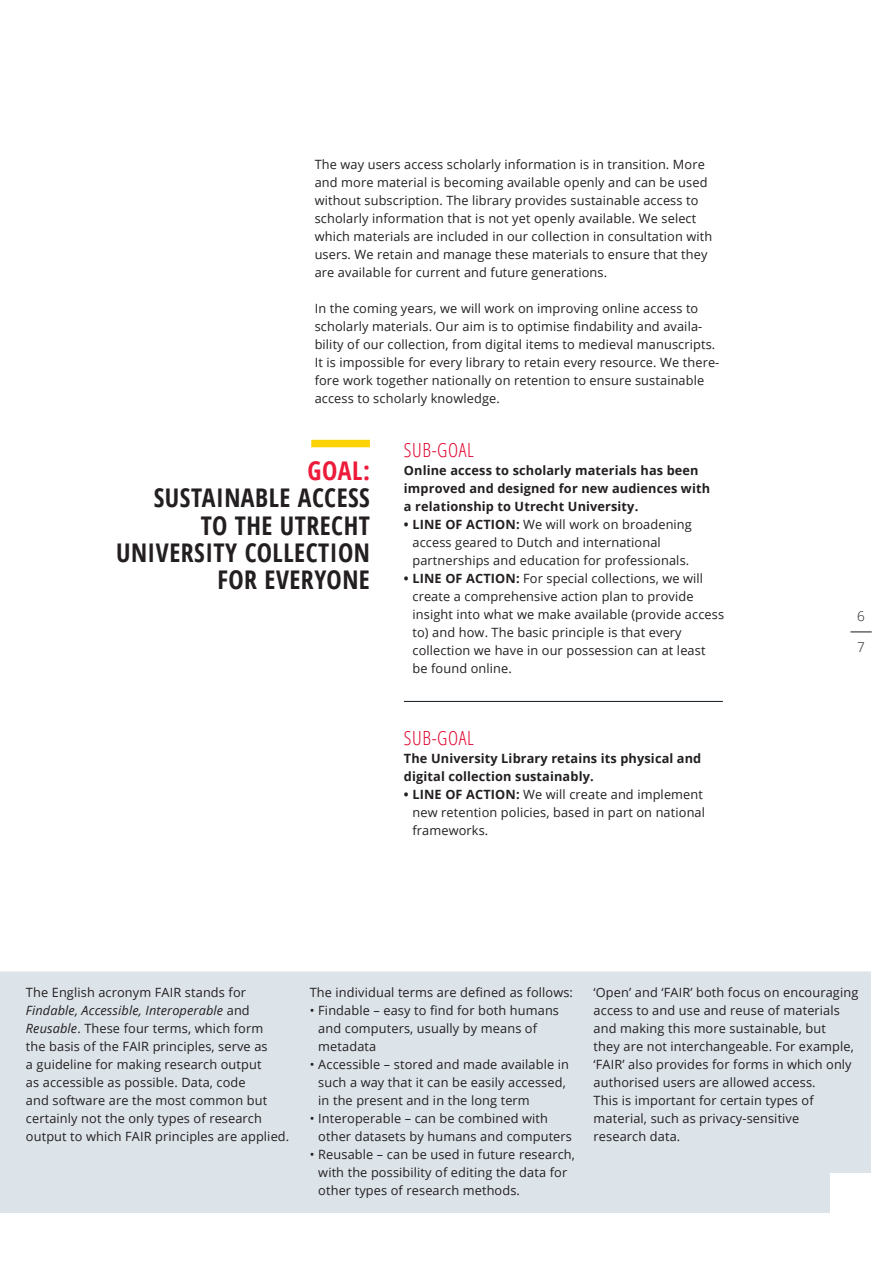
<style>
.page{position:relative;width:893px;height:1263px;background:#fff}
.page>*{position:absolute;margin:0;border:0;box-sizing:border-box;transform-origin:0 0}
.t1{font:700 25.8px/27.3px "Open Sans Condensed";letter-spacing:.02em;color:#231f20;text-align:right}
.t2{font:700 25.8px "Open Sans Condensed";color:#ed1a3a}
.t3{font:300 19.5px "Open Sans Condensed";letter-spacing:.03em;color:#e0002d}
.t4{font:300 13.5px "Open Sans";color:#231f20}
.t5{font:12.75px/18px "Open Sans";letter-spacing:.01em;color:#231f20}
.t6{font:700 12.75px/18px "Open Sans";letter-spacing:.01em;color:#231f20}
.s1{font-weight:700}
.s2{font-style:italic}
</style>
<div class="page">
<div style="left:311px;top:440px;width:59px;height:7px;background:#fed304"></div>
<hr style="left:404px;top:701px;width:319px;height:1px;background:#101a21">
<svg style="left:850px;top:632px;width:22px;height:1px"></svg>
<div style="left:0;top:938px;width:871px;height:275px;background:#dce4ea"></div>
<div style="left:0;top:885px;width:893px;height:85px;background:#fff"></div>
<hr style="left:0;top:971px;width:893px;height:1px;background:#fff">
<div style="left:830px;top:1174px;width:63px;height:58px;background:#fff"></div>
<p class="t5" style="left:315px;top:155px;width:399px">The way users access scholarly information is in transition. More and more material is becoming available openly and can be used without subscription. The library provides sustainable access to scholarly information that is not yet openly available. We select which materials are included in our collection in consultation with users. We retain and manage these materials to ensure that they are available for current and future generations.</p>
<p class="t5" style="left:315px;top:299px;width:406px">In the coming years, we will work on improving online access to scholarly materials. Our aim is to optimise findability and availa&shy;bility of our collection, from digital items to medieval manuscripts.<br>It is impossible for every library to retain every resource. We there&shy;fore work together nationally on retention to ensure sustainable access to scholarly knowledge.</p>
<p class="t3" style="left:404px;top:436px;width:71px">SUB-GOAL</p>
<p class="t6" style="left:404px;top:461px;width:308px">Online access to scholarly materials has been improved and designed for new audiences with</p>
<p class="t6" style="left:404px;top:497px;width:236px">a relationship to Utrecht University.</p>
<p class="t5" style="left:404px;top:515px;width:289px"><span class="s1">• LINE OF ACTION:</span> We will work on broadening</p>
<p class="t5" style="left:412px;top:533px;width:250px">access geared to Dutch and international</p>
<p class="t5" style="left:412px;top:551px;width:278px">partnerships and education for professionals.</p>
<p class="t5" style="left:404px;top:569px;width:301px"><span class="s1">• LINE OF ACTION:</span> For special collections, we will</p>
<p class="t5" style="left:412px;top:587px;width:313px">create a comprehensive action plan to provide insight into what we make available (provide access to) and how. The basic principle is that every</p>
<p class="t5" style="left:412px;top:641px;width:295px">collection we have in our possession can at least</p>
<p class="t5" style="left:412px;top:659px;width:101px">be found online.</p>
<p class="t2" style="left:308px;top:452px;width:64px">GOAL:</p>
<p class="t1" style="left:154px;top:484px;width:218px">SUSTAINABLE ACCESS</p>
<p class="t1" style="left:201px;top:511px;width:171px">TO THE UTRECHT</p>
<p class="t1" style="left:116px;top:538px;width:255px">UNIVERSITY COLLECTION<br>FOR EVERYONE</p>
<p class="t3" style="left:404px;top:724px;width:71px">SUB-GOAL</p>
<p class="t6" style="left:404px;top:749px;width:299px">The University Library retains its physical and digital collection sustainably.</p>
<p class="t5" style="left:412px;top:785px;width:294px;text-indent:-9px"><span class="s1">• LINE OF ACTION:</span> We will create and implement new retention policies, based in part on national frameworks.</p>
<p class="t4" style="left:857px;top:607px;width:9px">6</p>
<p class="t4" style="left:857px;top:638px;width:9px">7</p>
<p class="t5" style="left:26px;top:983px;width:265px">The English acronym FAIR stands for <span class="s2">Findable, Accessible, Interoperable</span> and <span class="s2">Reusable</span>. These four terms, which form<br>the basis of the FAIR principles, serve as<br>a guideline for making research output<br>as accessible as possible. Data, code<br>and software are the most common but certainly not the only types of research output to which FAIR principles are applied.</p>
<p class="t5" style="left:310px;top:983px;width:265px">The individual terms are defined as follows:</p>
<p class="t5" style="left:318px;top:1001px;width:242px;text-indent:-9px">• Findable – easy to find for both humans and computers, usually by means of</p>
<p class="t5" style="left:318px;top:1037px;width:59px">metadata</p>
<p class="t5" style="left:318px;top:1055px;width:252px;text-indent:-9px">• Accessible – stored and made available in such a way that it can be easily accessed, in the present and in the long term</p>
<p class="t5" style="left:318px;top:1109px;width:255px;text-indent:-9px">• Interoperable – can be combined with other datasets by humans and computers</p>
<p class="t5" style="left:318px;top:1145px;width:258px;text-indent:-9px">• Reusable – can be used in future research, with the possibility of editing the data for other types of research methods.</p>
<p class="t5" style="left:594px;top:983px;width:266px">‘Open’ and ‘FAIR’ both focus on encouraging access to and use and reuse of materials and making this more sustainable, but<br>they are not interchangeable. For example, ‘FAIR’ also provides for forms in which only authorised users are allowed access.</p>
<p class="t5" style="left:594px;top:1091px;width:222px">This is important for certain types of material, such as privacy-sensitive</p>
<p class="t5" style="left:594px;top:1127px;width:88px">research data.</p>
</div>
